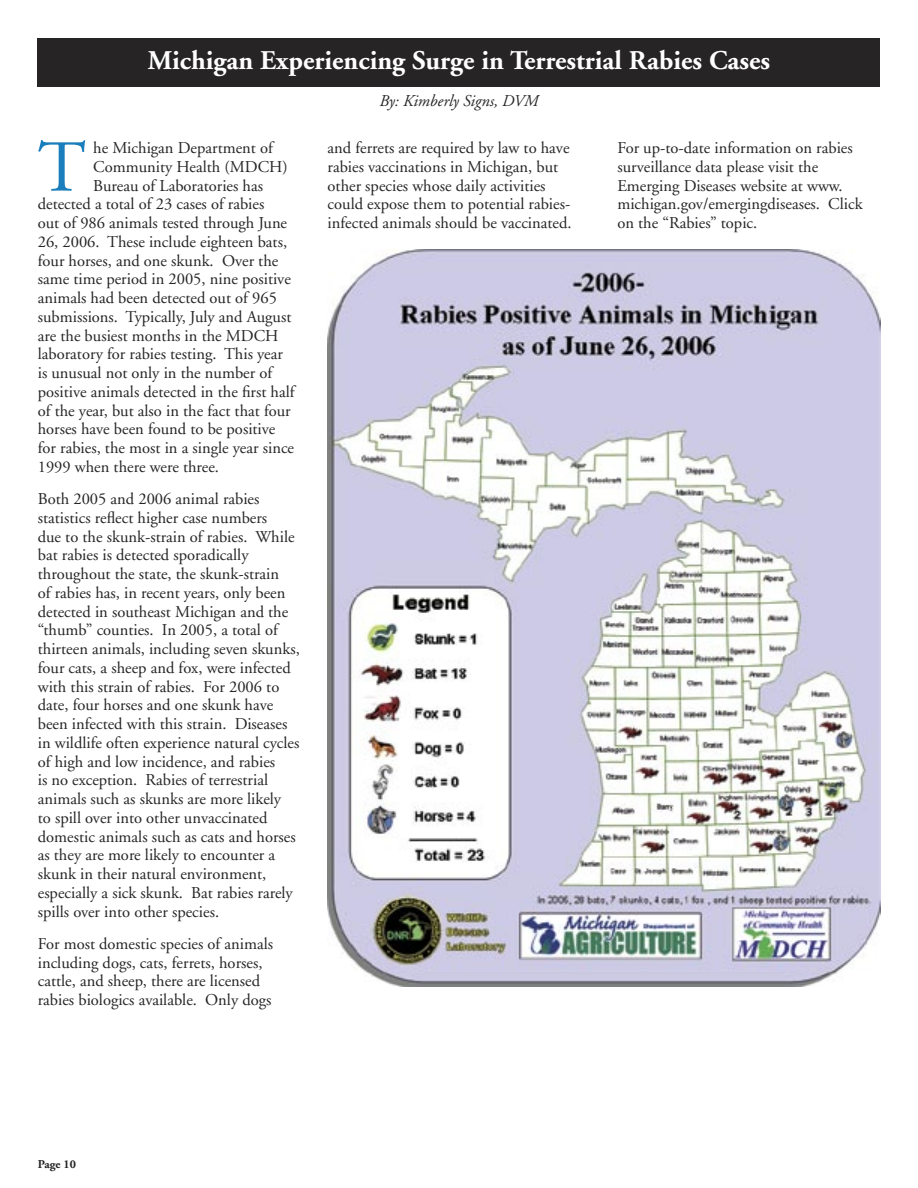
<style>
.page{position:relative;width:918px;height:1188px;background:#fff}
.page>*{position:absolute;margin:0;border:0;box-sizing:border-box;transform-origin:0 0}
.t1{font:73.05px "Adobe Garamond";color:#1a7dbc}
.t2{font:700 27px "Adobe Garamond";color:#fff}
.t3{font:16.5px/18.8px "Adobe Garamond";color:#262425}
.t4{font:italic 16.5px "Adobe Garamond";color:#262425}
.t5{font:700 12px "Adobe Garamond";color:#262425}
</style>
<div class="page">
<div style="left:38px;top:38px;width:842px;height:48px;background:#262425"></div>
<img style="left:328px;top:250px;width:552px;height:736px">
<h2 class="t2" style="left:148px;top:46px;width:624px">Michigan Experiencing Surge in Terrestrial Rabies Cases</h2>
<p class="t4" style="left:379px;top:92px;width:161px">By: Kimberly Signs, DVM</p>
<p class="t3" style="left:617px;top:139px;width:247px">For up-to-date information on rabies surveillance data please visit the Emerging Diseases website at www. michigan.gov/emergingdiseases. Click on the “Rabies” topic.</p>
<h1 class="t1" style="left:38px;top:128px;width:50px">T</h1>
<p class="t3" style="left:93px;top:139px;width:181px">he Michigan Department of</p>
<p class="t3" style="left:328px;top:139px;width:246px">and ferrets are required by law to have rabies vaccinations in Michigan, but other species whose daily activities could expose them to potential rabies&shy;infected animals should be vaccinated.</p>
<p class="t3" style="left:93px;top:158px;width:196px">Community Health (MDCH)</p>
<p class="t3" style="left:93px;top:176px;width:171px">Bureau of Laboratories has</p>
<p class="t3" style="left:38px;top:195px;width:228px">detected a total of 23 cases of rabies</p>
<p class="t3" style="left:38px;top:214px;width:251px">out of 986 animals tested through June</p>
<p class="t3" style="left:38px;top:233px;width:251px">26, 2006. These include eighteen bats,</p>
<p class="t3" style="left:38px;top:251px;width:242px">four horses, and one skunk. Over the</p>
<p class="t3" style="left:38px;top:270px;width:255px">same time period in 2005, nine positive</p>
<p class="t3" style="left:38px;top:289px;width:241px">animals had been detected out of 965</p>
<p class="t3" style="left:38px;top:308px;width:255px">submissions. Typically, July and August</p>
<p class="t3" style="left:38px;top:326px;width:242px">are the busiest months in the MDCH</p>
<p class="t3" style="left:38px;top:345px;width:247px">laboratory for rabies testing. This year</p>
<p class="t3" style="left:38px;top:364px;width:236px">is unusual not only in the number of</p>
<p class="t3" style="left:38px;top:383px;width:258px">positive animals detected in the first half</p>
<p class="t3" style="left:38px;top:401px;width:254px">of the year, but also in the fact that four</p>
<p class="t3" style="left:38px;top:420px;width:239px">horses have been found to be positive</p>
<p class="t3" style="left:38px;top:439px;width:258px">for rabies, the most in a single year since</p>
<p class="t3" style="left:38px;top:458px;width:183px">1999 when there were three.</p>
<p class="t3" style="left:38px;top:490px;width:264px">Both 2005 and 2006 animal rabies statistics reflect higher case numbers<br>due to the skunk-strain of rabies. While bat rabies is detected sporadically throughout the state, the skunk-strain<br>of rabies has, in recent years, only been detected in southeast Michigan and the “thumb” counties. In 2005, a total of thirteen animals, including seven skunks, four cats, a sheep and fox, were infected with this strain of rabies. For 2006 to date, four horses and one skunk have been infected with this strain. Diseases in wildlife often experience natural cycles of high and low incidence, and rabies<br>is no exception. Rabies of terrestrial animals such as skunks are more likely<br>to spill over into other unvaccinated domestic animals such as cats and horses as they are more likely to encounter a skunk in their natural environment, especially a sick skunk. Bat rabies rarely spills over into other species.</p>
<p class="t3" style="left:38px;top:935px;width:237px">For most domestic species of animals including dogs, cats, ferrets, horses, cattle, and sheep, there are licensed rabies biologics available. Only dogs</p>
<p class="t5" style="left:38px;top:1157px;width:40px">Page 10</p>
</div>
